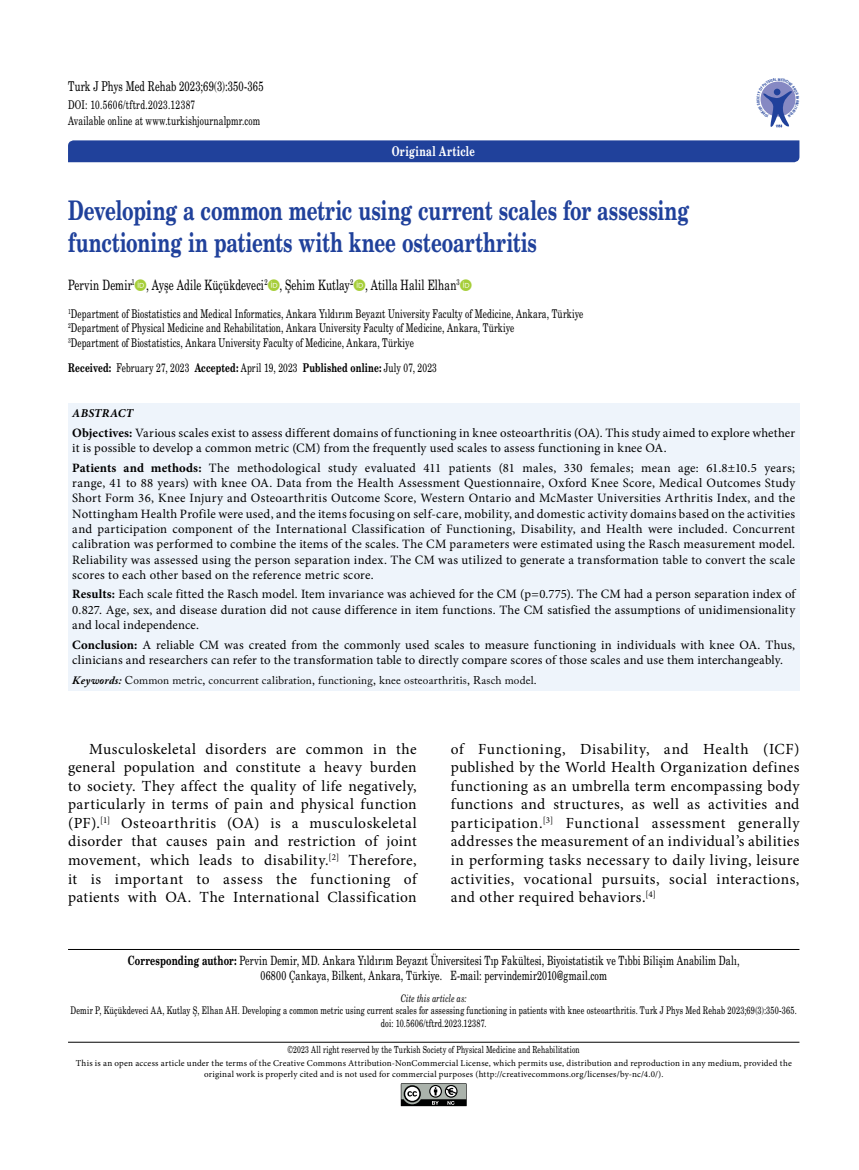
<style>
.page{position:relative;width:859px;height:1170px;background:#fff}
.page>*{position:absolute;margin:0;border:0;box-sizing:border-box;transform-origin:0 0}
.t1{font:27px/32.4px "Madison Bold Tr";color:#20419b}
.t2{font:15.45px/18.6px "Minion Pro";letter-spacing:.025em;color:#000;text-align:justify}
.t3{font:14.25px "Madison Tr";letter-spacing:.01em;color:#000}
.t4{font:13.5px "Madison Tr";letter-spacing:.01em;color:#000}
.t5{font:13.5px "Madison Bold Tr";letter-spacing:.03em;color:#fff}
.t6{font:12.75px/15.3px "Minion Pro";letter-spacing:.015em;color:#000}
.t7{font:12.75px/15.3px "Madison Tr";letter-spacing:.015em;color:#000;text-align:center}
.t8{font:12px/14.4px "Madison Tr";letter-spacing:.015em;color:#000}
.t9{font:italic 700 12px "Minion Pro";letter-spacing:.015em;color:#000}
.t10{font:11.25px "Adobe Caslon Pro";letter-spacing:.02em;color:#000}
.t11{font:10.5px/12.6px "Madison Tr";letter-spacing:.015em;color:#000;text-align:center}
.t12{font:10.5px "Madison Italic Tr";letter-spacing:.015em;color:#000}
.t13{font:9.75px "Madison Tr";letter-spacing:.02em;color:#000}
.t14{font:9px/10.8px "Minion Pro";letter-spacing:.02em;color:#000;text-align:center}
.t15{font:3.6px "Helvetica Cond Bold Tr";color:#20419b}
.s1{font-family:"Madison Bold Tr"}
.s2{font-weight:700}
.s3{font-weight:700;font-style:italic}
</style>
<div class="page">
<div style="left:68px;top:140px;width:731px;height:22px;background:#20419b"></div>
<div style="left:68px;top:404px;width:731px;height:287px;background:#eef4fb"></div>
<hr style="left:68px;top:949px;width:731px;height:1px;background:#000">
<hr style="left:68px;top:1041px;width:731px;height:1px;background:#000">
<svg style="left:401px;top:1083px;width:66px;height:23px;background:#727572"></svg>
<svg style="left:760px;top:81px;width:36px;height:47px"></svg>
<p class="t4" style="left:68px;top:78px;width:197px">Turk J Phys Med Rehab 2023;69(3):350-365</p>
<p class="t8" style="left:68px;top:97px;width:194px;line-height:15.6px">DOI: 10.5606/tftrd.2023.12387<br>Available online at www.turkishjournalpmr.com</p>
<p class="t5" style="left:392px;top:143px;width:85px">Original Article</p>
<p class="t15" style="left:756px;top:100px;width:4px;rotate:-90deg">C</p>
<h1 class="t1" style="left:68px;top:193px;width:623px">Developing a common metric using current scales for assessing functioning in patients with knee osteoarthritis</h1>
<p class="t3" style="left:68px;top:276px;width:393px">Pervin Demir<sup>1</sup> , Ayşe Adile Küçükdeveci<sup>2</sup> , Şehim Kutlay<sup>2</sup> , Atilla Halil Elhan<sup>3</sup></p>
<p class="t8" style="left:68px;top:306px;width:517px"><sup>1</sup>Department of Biostatistics and Medical Informatics, Ankara Yıldırım Beyazıt University Faculty of Medicine, Ankara, Türkiye<br><sup>2</sup>Department of Physical Medicine and Rehabilitation, Ankara University Faculty of Medicine, Ankara, Türkiye<br><sup>3</sup>Department of Biostatistics, Ankara University Faculty of Medicine, Ankara, Türkiye</p>
<p class="t8" style="left:68px;top:360px;width:370px"><span class="s1">Received:</span> February 27, 2023 <span class="s1">Accepted:</span> April 19, 2023 <span class="s1">Published online:</span> July 07, 2023</p>
<p class="t9" style="left:72px;top:405px;width:62px">ABSTRACT</p>
<p class="t6" style="left:72px;top:425px;width:724px"><span class="s2">Objectives:</span> Various scales exist to assess different domains of functioning in knee osteoarthritis (OA). This study aimed to explore whether it is possible to develop a common metric (CM) from the frequently used scales to assess functioning in knee OA.</p>
<p class="t6" style="left:72px;top:460px;width:724px;text-align:justify"><span class="s2">Patients and methods:</span> The methodological study evaluated 411 patients (81 males, 330 females; mean age: 61.8±10.5 years; range, 41 to 88 years) with knee OA. Data from the Health Assessment Questionnaire, Oxford Knee Score, Medical Outcomes Study Short Form 36, Knee Injury and Osteoarthritis Outcome Score, Western Ontario and McMaster Universities Arthritis Index, and the Nottingham Health Profile were used, and the items focusing on self-care, mobility, and domestic activity domains based on the activities and participation component of the International Classification of Functioning, Disability, and Health were included. Concurrent calibration was performed to combine the items of the scales. The CM parameters were estimated using the Rasch measurement model.<br>Reliability was assessed using the person separation index. The CM was utilized to generate a transformation table to convert the scale scores to each other based on the reference metric score.</p>
<p class="t6" style="left:72px;top:586px;width:724px;text-align:justify"><span class="s2">Results:</span> Each scale fitted the Rasch model. Item invariance was achieved for the CM (p=0.775). The CM had a person separation index of 0.827. Age, sex, and disease duration did not cause difference in item functions. The CM satisfied the assumptions of unidimensionality and local independence.</p>
<p class="t6" style="left:72px;top:637px;width:724px"><span class="s2">Conclusion:</span> A reliable CM was created from the commonly used scales to measure functioning in individuals with knee OA. Thus, clinicians and researchers can refer to the transformation table to directly compare scores of those scales and use them interchangeably.</p>
<p class="t10" style="left:72px;top:673px;width:466px"><span class="s3">Keywords:</span> Common metric, concurrent calibration, functioning, knee osteoarthritis, Rasch model.</p>
<p class="t2" style="left:68px;top:739px;width:350px;text-indent:21px">Musculoskeletal disorders are common in the general population and constitute a heavy burden to society. They affect the quality of life negatively, particularly in terms of pain and physical function (PF).<sup>[1]</sup> Osteoarthritis (OA) is a musculoskeletal disorder that causes pain and restriction of joint movement, which leads to disability.<sup>[2]</sup> Therefore, it is important to assess the functioning of patients with OA. The International Classification</p>
<p class="t2" style="left:451px;top:739px;width:350px">of Functioning, Disability, and Health (ICF) published by the World Health Organization defines functioning as an umbrella term encompassing body functions and structures, as well as activities and participation.<sup>[3]</sup> Functional assessment generally addresses the measurement of an individual’s abilities in performing tasks necessary to daily living, leisure activities, vocational pursuits, social interactions, and other required behaviors.<sup>[4]</sup></p>
<p class="t7" style="left:128px;top:952px;width:613px"><span class="s1">Corresponding author:</span> Pervin Demir, MD. Ankara Yıldırım Beyazıt Üniversitesi Tıp Fakültesi, Biyoistatistik ve Tıbbi Bilişim Anabilim Dalı,<br>06800 Çankaya, Bilkent, Ankara, Türkiye. E-mail: pervindemir2010@gmail.com</p>
<p class="t12" style="left:401px;top:991px;width:67px">Cite this article as:</p>
<p class="t11" style="left:71px;top:1003px;width:728px">Demir P, Küçükdeveci AA, Kutlay Ş, Elhan AH. Developing a common metric using current scales for assessing functioning in patients with knee osteoarthritis. Turk J Phys Med Rehab 2023;69(3):350-365. doi: 10.5606/tftrd.2023.12387.</p>
<p class="t14" style="left:76px;top:1057px;width:717px">This is an open access article under the terms of the Creative Commons Attribution-NonCommercial License, which permits use, distribution and reproduction in any medium, provided the original work is properly cited and is not used for commercial purposes (http://creativecommons.org/licenses/by-nc/4.0/).</p>
<p class="t13" style="left:288px;top:1043px;width:293px">©2023 All right reserved by the Turkish Society of Physical Medicine and Rehabilitation</p>
</div>
